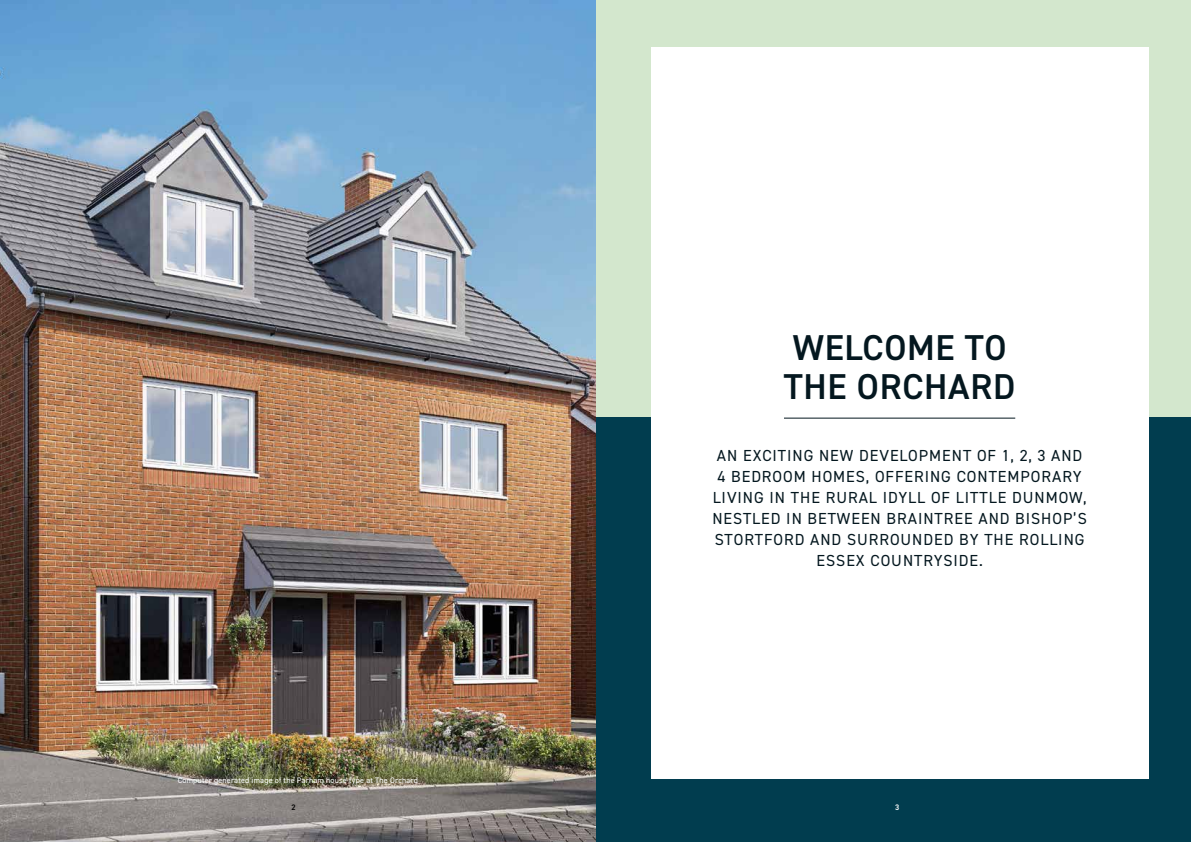
<style>
.page{position:relative;width:1191px;height:842px;background:#fff}
.page>*{position:absolute;margin:0;border:0;box-sizing:border-box;transform-origin:0 0}
.t1{font:600 36px/39px "DIN2014";letter-spacing:.02em;color:#04171f}
.t2{font:16px/21px "DIN2014";letter-spacing:.06em;color:#04171f;text-align:center}
.t3{font:8px "DIN2014";letter-spacing:.02em;color:#fff}
.t4{font:600 8px "DIN2014";color:#000}
.t5{font:600 8px "DIN2014";color:#fff}
</style>
<div class="page">
<div style="left:595px;top:0;width:596px;height:842px;background:#d3e7cd"></div>
<div style="left:596px;top:418px;width:595px;height:424px;background:#013d4f"></div>
<div style="left:651px;top:47px;width:497px;height:732px;background:#fff"></div>
<hr style="left:784px;top:418px;width:231px;height:1px;background:#04171f">
<img style="left:0;top:0;width:595px;height:842px">
<h1 class="t1" style="left:784px;top:327px;width:233px">WELCOME TO<br>THE ORCHARD</h1>
<p class="t2" style="left:712px;top:445px;width:376px">AN EXCITING NEW DEVELOPMENT OF 1, 2, 3 AND 4 BEDROOM HOMES, OFFERING CONTEMPORARY LIVING IN THE RURAL IDYLL OF LITTLE DUNMOW, NESTLED IN BETWEEN BRAINTREE AND BISHOP’S STORTFORD AND SURROUNDED BY THE ROLLING ESSEX COUNTRYSIDE.</p>
<p class="t3" style="left:178px;top:775px;width:242px">Computer generated image of the Parham house type at The Orchard</p>
<p class="t4" style="left:291px;top:802px;width:6px">2</p>
<p class="t5" style="left:895px;top:802px;width:6px">3</p>
</div>
